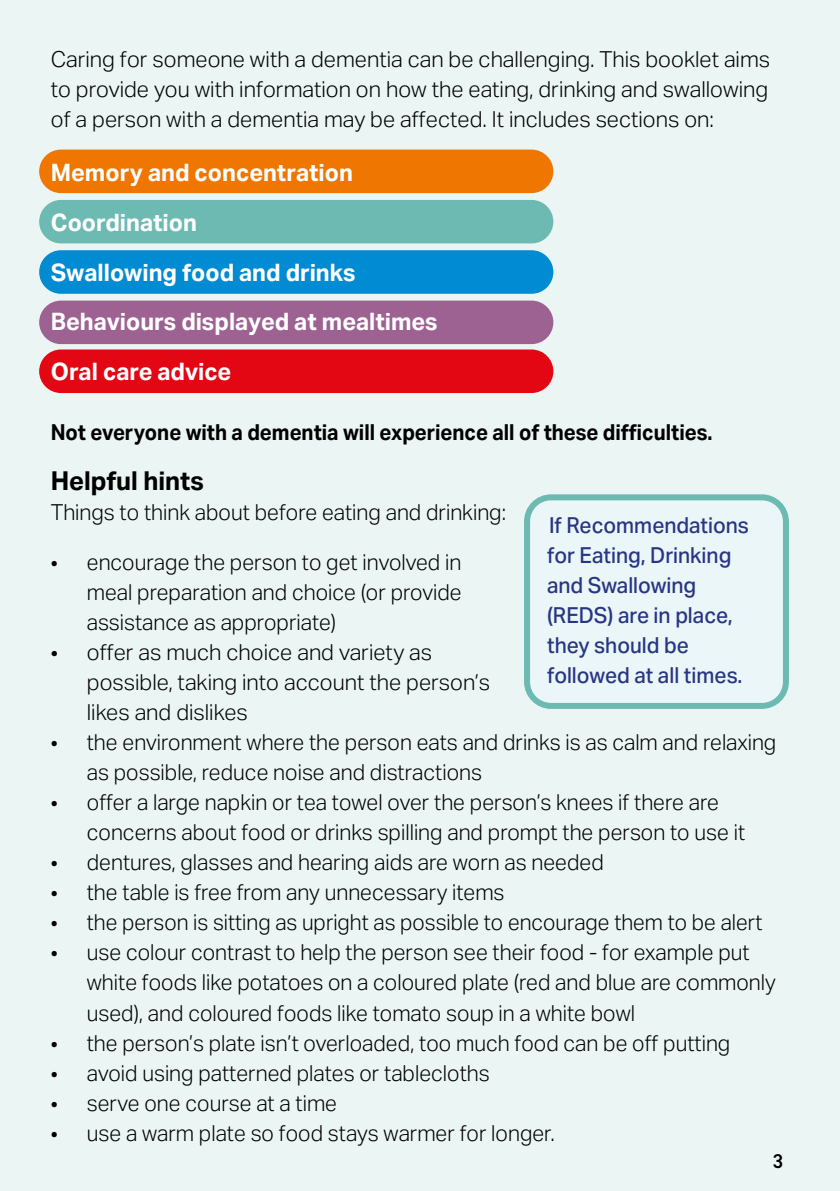
<style>
.page{position:relative;width:840px;height:1191px;background:#fff}
.page>*{position:absolute;margin:0;border:0;box-sizing:border-box;transform-origin:0 0}
.t1{font:700 26px "Aktiv Grotesk";color:#000}
.t2{font:700 24px/49.8px "Aktiv Grotesk";color:#fff}
.t3{font:300 22px/30px "Aktiv Grotesk";color:#000}
.t4{font:500 22px/30px "Aktiv Grotesk";color:#283583;scale:.95 1}
.t5{font:300 22px "Aktiv Grotesk";color:#000;scale:.96 1}
.t6{font:700 22px "Aktiv Grotesk";color:#000;scale:.92 1}
.t7{font:600 20px "DIN2014";color:#000}
</style>
<div class="page">
<div style="left:0;top:0;width:839px;height:1191px;background:#ebf6f4"></div>
<div style="left:39px;top:150px;width:514px;height:43px;background:#ee7601;border-radius:22px"></div>
<div style="left:39px;top:200px;width:514px;height:43px;background:#6cbab1;border-radius:22px"></div>
<div style="left:39px;top:250px;width:514px;height:44px;background:#008bd2;border-radius:22px"></div>
<div style="left:39px;top:300px;width:514px;height:44px;background:#9d6192;border-radius:22px"></div>
<div style="left:39px;top:349px;width:514px;height:44px;background:#e30613;border-radius:22px"></div>
<div style="left:526px;top:497px;width:259px;height:209px;background:#eaf6f8;border-radius:24px"></div>
<div style="left:523px;top:494px;width:265px;height:215px;border:6px solid #6cbab1;border-radius:24px"></div>
<p class="t3" style="left:51px;top:44px;width:720px;text-align:justify">Caring for someone with a dementia can be challenging. This booklet aims to provide you with information on how the eating, drinking and swallowing of a person with a dementia may be affected. It includes sections on:</p>
<p class="t2" style="left:51px;top:148px;width:388px">Memory and concentration<br>Coordination<br>Swallowing food and drinks<br>Behaviours displayed at mealtimes<br>Oral care advice</p>
<p class="t6" style="left:51px;top:420px;width:720px">Not everyone with a dementia will experience all of these difficulties.</p>
<p class="t1" style="left:51px;top:466px;width:154px">Helpful hints</p>
<p class="t3" style="left:51px;top:498px;width:456px">Things to think about before eating and drinking:</p>
<p class="t3" style="left:87px;top:548px;width:376px;text-align:justify;text-indent:-36px">• encourage the person to get involved in meal preparation and choice (or provide assistance as appropriate)</p>
<p class="t3" style="left:87px;top:638px;width:404px;text-indent:-36px">• offer as much choice and variety as possible, taking into account the person’s likes and dislikes</p>
<p class="t3" style="left:87px;top:728px;width:690px;text-indent:-36px">• the environment where the person eats and drinks is as calm and relaxing as possible, reduce noise and distractions</p>
<p class="t3" style="left:87px;top:788px;width:659px;text-indent:-36px">• offer a large napkin or tea towel over the person’s knees if there are concerns about food or drinks spilling and prompt the person to use it</p>
<p class="t3" style="left:51px;top:848px;width:554px">• dentures, glasses and hearing aids are worn as needed</p>
<p class="t3" style="left:51px;top:878px;width:455px">• the table is free from any unnecessary items</p>
<p class="t5" style="left:51px;top:910px;width:742px">• the person is sitting as upright as possible to encourage them to be alert</p>
<p class="t3" style="left:87px;top:938px;width:690px;text-indent:-36px">• use colour contrast to help the person see their food - for example put white foods like potatoes on a coloured plate (red and blue are commonly used), and coloured foods like tomato soup in a white bowl</p>
<p class="t3" style="left:51px;top:1028px;width:680px">• the person’s plate isn’t overloaded, too much food can be off putting</p>
<p class="t3" style="left:51px;top:1058px;width:440px">• avoid using patterned plates or tablecloths</p>
<p class="t3" style="left:51px;top:1088px;width:287px">• serve one course at a time</p>
<p class="t3" style="left:51px;top:1118px;width:505px">• use a warm plate so food stays warmer for longer.</p>
<p class="t4" style="left:546px;top:510px;width:214px">If Recommendations for Eating, Drinking and Swallowing (REDS) are in place, they should be followed at all times.</p>
<p class="t7" style="left:772px;top:1148px;width:12px">3</p>
</div>
